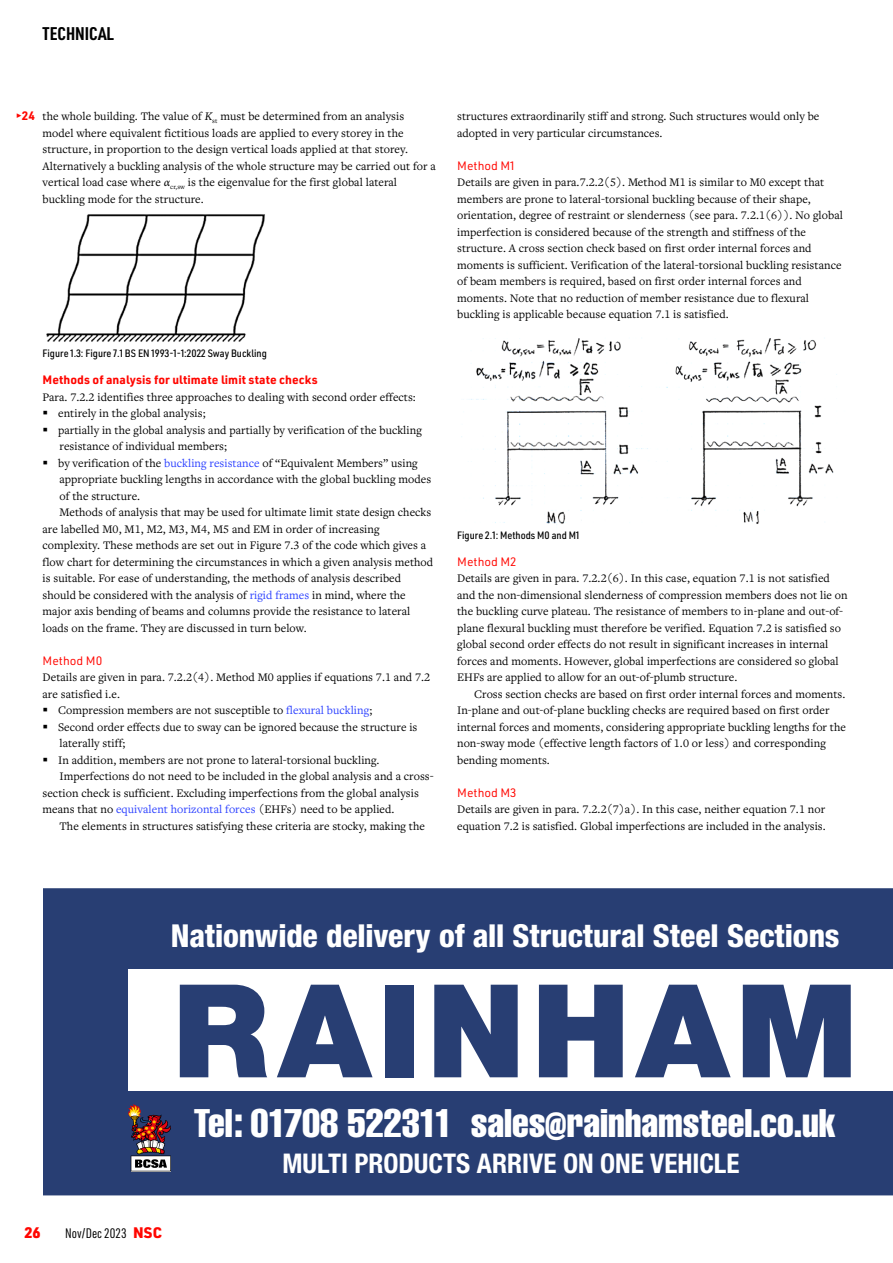
<style>
.page{position:relative;width:893px;height:1263px;background:#fff}
.page>*{position:absolute;margin:0;border:0;box-sizing:border-box;transform-origin:0 0}
.t1{font:900 129.75px "Helvetica Neue";letter-spacing:.045em;color:#283e73}
.t2{font:extra-condensed 39.15px "Helvetica";letter-spacing:-.005em;color:#fff}
.t3{font:800 condensed 31.65px "Helvetica Neue";letter-spacing:-.005em;color:#fff}
.t4{font:700 condensed 27.15px "Helvetica Neue";color:#fff}
.t5{font:700 18px "URWDIN Cond";color:#000}
.t6{font:900 15px "URWDIN";color:#ff0600}
.t7{font:13.5px "URWDIN Cond";color:#000}
.t8{font:12px/16.5px "Freight Text Pro";letter-spacing:.005em;color:#000}
.t9{font:700 12px "URWDIN";letter-spacing:.005em;color:#ff0600}
.t10{font:12px "URWDIN";letter-spacing:.005em;color:#ff0600}
.t11{font:500 10.5px "URWDIN Semi Cond";color:#000}
.s1{font-weight:400}
.s2{font-style:italic}
.s3{font-family:"Minion Pro";font-style:italic}
.s4{font-family:"URWDIN Semi Cond";font-weight:300}
.s5{color:#2b40ff}
.s6{font-family:"URWDIN";font-weight:900;font-size:15px;color:#ff0600}
.s7{font-family:"Good Headline Pro";font-weight:900;font-stretch:condensed}
</style>
<div class="page">
<div style="left:43px;top:888px;width:850px;height:307px;background:#283e73"></div>
<div style="left:128px;top:969px;width:765px;height:121px;background:#fff"></div>
<svg style="left:128px;top:1104px;width:43px;height:67px;background:#6e555f"></svg>
<img style="left:46px;top:214px;width:219px;height:128px">
<img style="left:461px;top:338px;width:376px;height:187px">
<h3 class="t5" style="left:43px;top:22px;width:73px">TECHNICAL</h3>
<p class="t9" style="left:15px;top:107px;width:21px"><span class="s1">▸</span>24</p>
<p class="t8" style="left:43px;top:107px;width:395px">the whole building. The value of <span class="s2">K</span><sub>st</sub> must be determined from an analysis model where equivalent fictitious loads are applied to every storey in the structure, in proportion to the design vertical loads applied at that storey.<br>Alternatively a buckling analysis of the whole structure may be carried out for a vertical load case where <span class="s3">α</span><sub>cr,sw</sub> is the eigenvalue for the first global lateral buckling mode for the structure.</p>
<p class="t11" style="left:42px;top:346px;width:226px">Figure 1.3: Figure 7.1 BS EN 1993-1-1:2022 Sway Buckling</p>
<p class="t9" style="left:43px;top:371px;width:277px">Methods of analysis for ultimate limit state checks</p>
<p class="t8" style="left:43px;top:388px;width:375px">Para. 7.2.2 identifies three approaches to dealing with second order effects:</p>
<p class="t8" style="left:43px;top:404px;width:165px"><span class="s4">▬</span> entirely in the global analysis;</p>
<p class="t8" style="left:43px;top:421px;width:381px"><span class="s4">▬</span> partially in the global analysis and partially by verification of the buckling</p>
<p class="t8" style="left:60px;top:437px;width:169px">resistance of individual members;</p>
<p class="t8" style="left:43px;top:454px;width:377px"><span class="s4">▬</span> by verification of the <span class="s5">buckling resistance</span> of “Equivalent Members” using</p>
<p class="t8" style="left:60px;top:470px;width:373px">appropriate buckling lengths in accordance with the global buckling modes</p>
<p class="t8" style="left:60px;top:487px;width:82px">of the structure.</p>
<p class="t8" style="left:60px;top:503px;width:373px">Methods of analysis that may be used for ultimate limit state design checks</p>
<p class="t8" style="left:43px;top:520px;width:338px">are labelled M0, M1, M2, M3, M4, M5 and EM in order of increasing</p>
<p class="t8" style="left:43px;top:536px;width:385px">complexity. These methods are set out in Figure 7.3 of the code which gives a</p>
<p class="t8" style="left:43px;top:553px;width:392px">flow chart for determining the circumstances in which a given analysis method</p>
<p class="t8" style="left:43px;top:569px;width:360px">is suitable. For ease of understanding, the methods of analysis described</p>
<p class="t8" style="left:43px;top:586px;width:365px">should be considered with the analysis of <span class="s5">rigid frames</span> in mind, where the</p>
<p class="t8" style="left:43px;top:602px;width:369px">major axis bending of beams and columns provide the resistance to lateral</p>
<p class="t8" style="left:43px;top:619px;width:266px">loads on the frame. They are discussed in turn below.</p>
<p class="t10" style="left:43px;top:652px;width:61px">Method M0</p>
<p class="t8" style="left:43px;top:668px;width:389px">Details are given in para. 7.2.2(4). Method M0 applies if equations 7.1 and 7.2</p>
<p class="t8" style="left:43px;top:685px;width:79px">are satisfied i.e.</p>
<p class="t8" style="left:43px;top:701px;width:331px"><span class="s4">▬</span> Compression members are not susceptible to <span class="s5">flexural buckling</span>;</p>
<p class="t8" style="left:43px;top:718px;width:376px"><span class="s4">▬</span> Second order effects due to sway can be ignored because the structure is</p>
<p class="t8" style="left:60px;top:734px;width:67px">laterally stiff;</p>
<p class="t8" style="left:43px;top:751px;width:339px"><span class="s4">▬</span> In addition, members are not prone to lateral-torsional buckling.</p>
<p class="t8" style="left:60px;top:767px;width:376px">Imperfections do not need to be included in the global analysis and a cross-</p>
<p class="t8" style="left:43px;top:784px;width:378px">section check is sufficient. Excluding imperfections from the global analysis</p>
<p class="t8" style="left:43px;top:800px;width:353px">means that no <span class="s5">equivalent horizontal forces</span> (EHFs) need to be applied.</p>
<p class="t8" style="left:60px;top:817px;width:367px">The elements in structures satisfying these criteria are stocky, making the</p>
<p class="t8" style="left:457px;top:107px;width:364px">structures extraordinarily stiff and strong. Such structures would only be adopted in very particular circumstances.</p>
<p class="t10" style="left:457px;top:157px;width:59px">Method M1</p>
<p class="t8" style="left:457px;top:173px;width:387px">Details are given in para.7.2.2(5). Method M1 is similar to M0 except that members are prone to lateral-torsional buckling because of their shape, orientation, degree of restraint or slenderness (see para. 7.2.1(6)). No global imperfection is considered because of the strength and stiffness of the structure. A cross section check based on first order internal forces and moments is sufficient. Verification of the lateral-torsional buckling resistance of beam members is required, based on first order internal forces and moments. Note that no reduction of member resistance due to flexural buckling is applicable because equation 7.1 is satisfied.</p>
<p class="t11" style="left:457px;top:528px;width:124px">Figure 2.1: Methods M0 and M1</p>
<p class="t10" style="left:457px;top:553px;width:61px">Method M2</p>
<p class="t8" style="left:457px;top:569px;width:392px">Details are given in para. 7.2.2(6). In this case, equation 7.1 is not satisfied and the non-dimensional slenderness of compression members does not lie on the buckling curve plateau. The resistance of members to in-plane and out-of&shy;plane flexural buckling must therefore be verified. Equation 7.2 is satisfied so global second order effects do not result in significant increases in internal forces and moments. However, global imperfections are considered so global EHFs are applied to allow for an out-of-plumb structure.</p>
<p class="t8" style="left:457px;top:685px;width:390px;text-indent:17px">Cross section checks are based on first order internal forces and moments.<br>In-plane and out-of-plane buckling checks are required based on first order internal forces and moments, considering appropriate buckling lengths for the non-sway mode (effective length factors of 1.0 or less) and corresponding bending moments.</p>
<p class="t10" style="left:457px;top:784px;width:61px">Method M3</p>
<p class="t8" style="left:457px;top:800px;width:370px">Details are given in para. 7.2.2(7)a). In this case, neither equation 7.1 nor equation 7.2 is satisfied. Global imperfections are included in the analysis.</p>
<h3 class="t3" style="left:171px;top:916px;width:670px">Nationwide delivery of all Structural Steel Sections</h3>
<h1 class="t1" style="left:172px;top:954px;width:687px">RAINHAM</h1>
<p class="t6" style="left:24px;top:1222px;width:18px">26</p>
<p class="t7" style="left:65px;top:1224px;width:98px">Nov/Dec 2023 <span class="s6">NSC</span></p>
<h2 class="t2" style="left:194px;top:1098px;width:643px">Tel: 01708 522311 sales<span class="s7">@</span>rainhamsteel.co.uk</h2>
<h3 class="t4" style="left:282px;top:1147px;width:459px">MULTI PRODUCTS ARRIVE ON ONE VEHICLE</h3>
</div>
